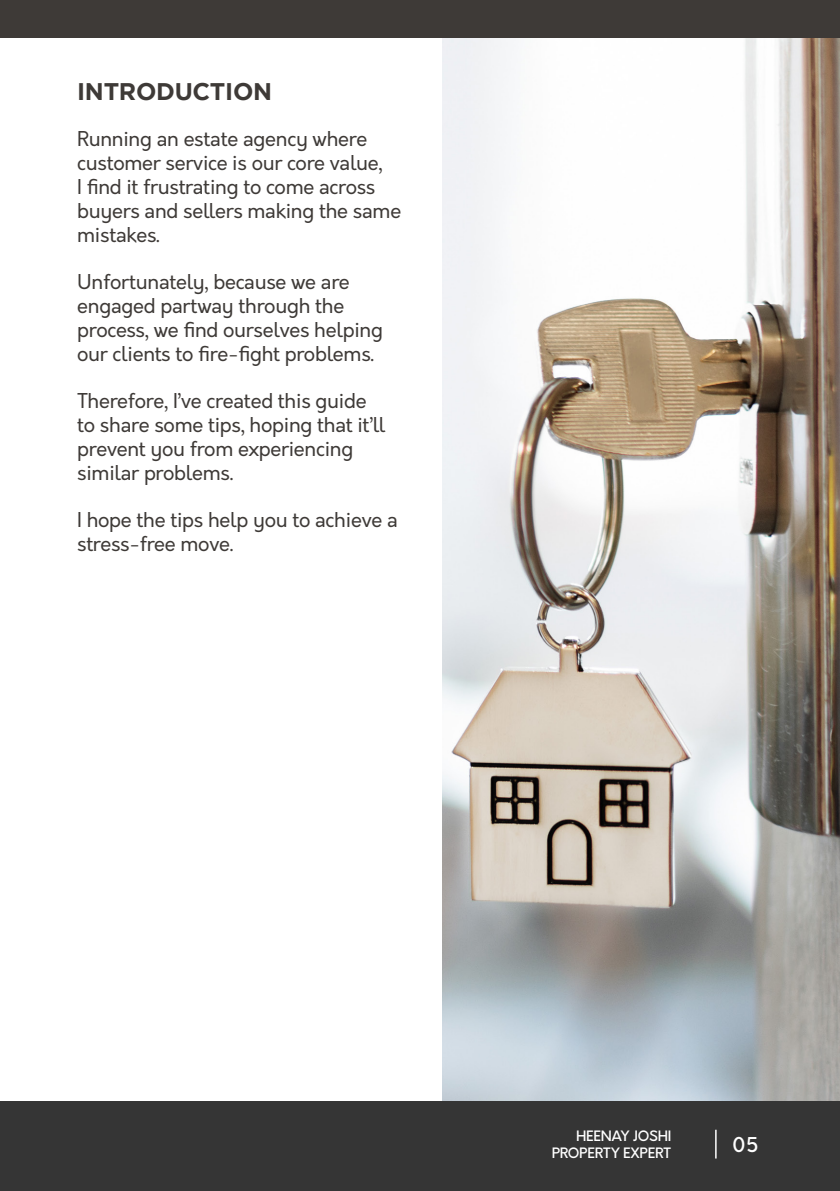
<style>
.page{position:relative;width:840px;height:1191px;background:#fff}
.page>*{position:absolute;margin:0;border:0;box-sizing:border-box;transform-origin:0 0}
.t1{font:700 24px "Gotham";letter-spacing:-.01em;color:#3e3a37}
.t2{font:20px/24px "Orkney";letter-spacing:-.015em;color:#3e3a37}
.t3{font:500 20px "Orkney";color:#fff}
.t4{font:500 14px/16.8px "Orkney";letter-spacing:-.02em;color:#fff;text-align:right}
</style>
<div class="page">
<img style="left:442px;top:38px;width:397px;height:1063px">
<div style="left:0;top:1101px;width:839px;height:90px;background:#353535"></div>
<hr style="left:714px;top:1129px;width:2px;height:29px;background:#fff">
<div style="left:0;top:0;width:839px;height:37px;background:#3e3a37"></div>
<p class="t1" style="left:77px;top:77px;width:196px">INTRODUCTION</p>
<p class="t2" style="left:77px;top:128px;width:325px">Running an estate agency where customer service is our core value,<br>I find it frustrating to come across buyers and sellers making the same mistakes.</p>
<p class="t2" style="left:77px;top:270px;width:307px">Unfortunately, because we are engaged partway through the process, we find ourselves helping our clients to fire-fight problems.</p>
<p class="t2" style="left:77px;top:389px;width:309px">Therefore, I’ve created this guide to share some tips, hoping that it’ll prevent you from experiencing similar problems.</p>
<p class="t2" style="left:77px;top:508px;width:322px">I hope the tips help you to achieve a stress-free move.</p>
<p class="t4" style="left:551px;top:1127px;width:121px">HEENAY JOSHI<br>PROPERTY EXPERT</p>
<p class="t3" style="left:731px;top:1131px;width:28px">05</p>
</div>
